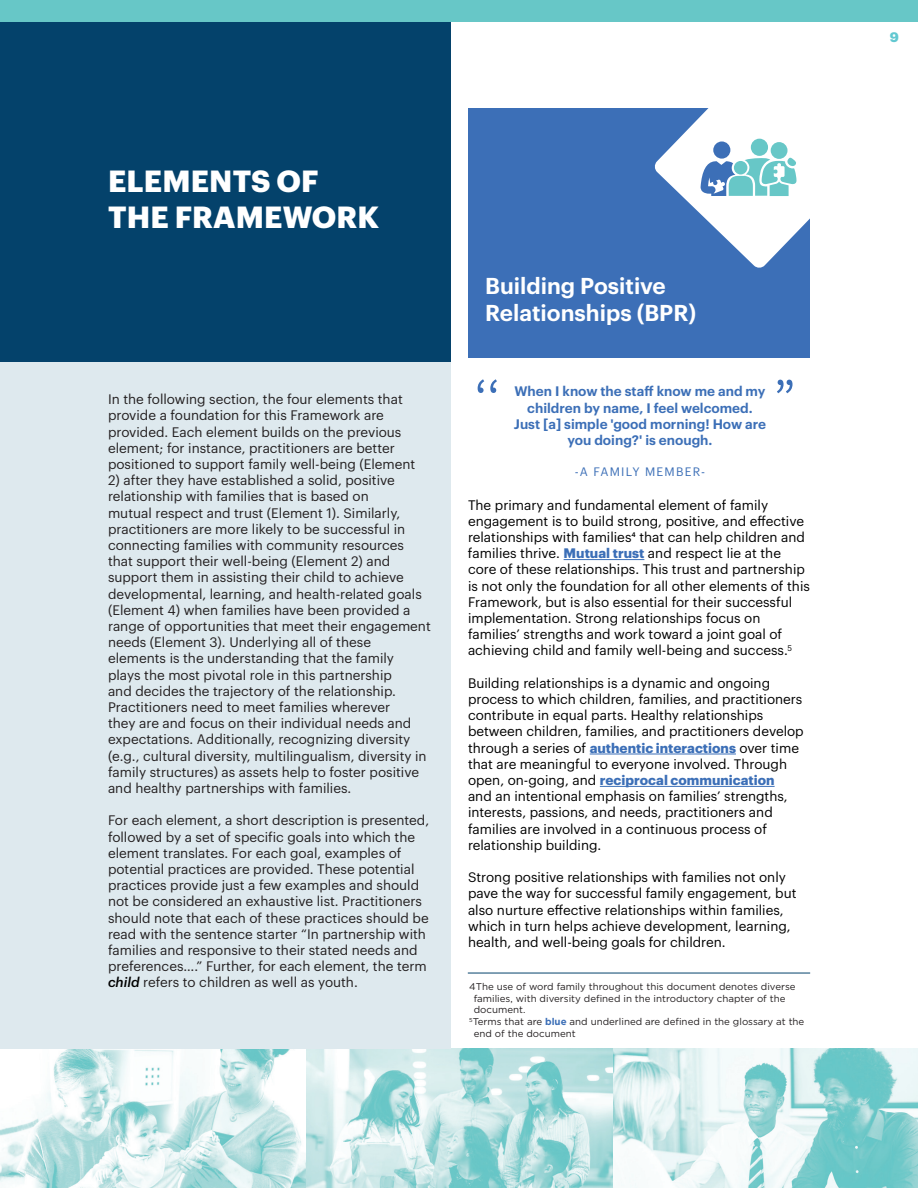
<style>
.page{position:relative;width:918px;height:1188px;background:#fff}
.page>*{position:absolute;margin:0;border:0;box-sizing:border-box;transform-origin:0 0}
.t1{font:51px "Source Sans Pro";color:#3c6fb7}
.t2{font:700 30px/36px "Graphik";letter-spacing:.005em;color:#fff}
.t3{font:600 22.5px/27px "Graphik";color:#fff}
.t4{font:13.5px/16.2px "Graphik";color:#231f20}
.t5{font:13.5px/16.2px "Graphik";color:#000}
.t6{font:600 13.5px/16.2px "Graphik";color:#3c6fb7;text-align:center}
.t7{font:700 13.5px "Graphik";color:#62c8d1}
.t8{font:12px "Graphik";letter-spacing:.1em;color:#3c6fb7}
.t9{font:9.75px/11.7px "Gotham";color:#231f20}
.s1{font-weight:500;font-style:italic;color:#000}
.s2{font-weight:700;color:#3c6fb7}
</style>
<div class="page">
<img style="left:0;top:1049px;width:918px;height:139px">
<div style="left:0;top:0;width:918px;height:22px;background:#67c7c7"></div>
<div style="left:0;top:361px;width:450px;height:688px;background:#dee9ee"></div>
<hr style="left:600px;top:786px;width:175px;height:1px;background:#3c6fb7">
<hr style="left:590px;top:754px;width:146px;height:1px;background:#3c6fb7">
<hr style="left:564px;top:559px;width:80px;height:1px;background:#3c6fb7">
<hr style="left:468px;top:973px;width:342px;height:1px;background:#04426b">
<div style="left:468px;top:108px;width:342px;height:250px;background:#3c6fb7"></div>
<svg style="left:654px;top:108px;width:156px;height:160px;fill:#fff"></svg>
<div style="left:751px;top:139px;width:17px;height:17px;background:#67c7c7;border-radius:50%"></div>
<div style="left:771px;top:142px;width:17px;height:17px;background:#67c7c7;border-radius:50%"></div>
<div style="left:713px;top:141px;width:17px;height:18px;background:#3c6fb7;border-radius:50%"></div>
<svg style="left:700px;top:158px;width:97px;height:38px"></svg>
<div style="left:0;top:22px;width:450px;height:339px;background:#04426b"></div>
<h2 class="t2" style="left:108px;top:161px;width:273px">ELEMENTS OF<br>THE FRAMEWORK</h2>
<p class="t4" style="left:108px;top:390px;width:309px">In the following section, the four elements that provide a foundation for this Framework are provided. Each element builds on the previous element; for instance, practitioners are better positioned to support family well-being (Element</p>
<p class="t4" style="left:108px;top:471px;width:324px">2) after they have established a solid, positive relationship with families that is based on<br>mutual respect and trust (Element 1). Similarly, practitioners are more likely to be successful in connecting families with community resources that support their well-being (Element 2) and support them in assisting their child to achieve developmental, learning, and health-related goals (Element 4) when families have been provided a range of opportunities that meet their engagement needs (Element 3). Underlying all of these elements is the understanding that the family<br>plays the most pivotal role in this partnership<br>and decides the trajectory of the relationship.<br>Practitioners need to meet families wherever<br>they are and focus on their individual needs and expectations. Additionally, recognizing diversity (e.g., cultural diversity, multilingualism, diversity in family structures) as assets help to foster positive and healthy partnerships with families.</p>
<p class="t4" style="left:108px;top:811px;width:323px">For each element, a short description is presented, followed by a set of specific goals into which the element translates. For each goal, examples of potential practices are provided. These potential practices provide just a few examples and should not be considered an exhaustive list. Practitioners should note that each of these practices should be read with the sentence starter “In partnership with families and responsive to their stated needs and preferences….” Further, for each element, the term <span class="s1">child</span> refers to children as well as youth.</p>
<h3 class="t3" style="left:485px;top:270px;width:212px">Building Positive<br>Relationships (BPR)</h3>
<p class="t1" style="left:475px;top:366px;width:27px">‘‘</p>
<p class="t6" style="left:514px;top:382px;width:253px">When I know the staff know me and my</p>
<p class="t6" style="left:527px;top:399px;width:227px">children by name, I feel welcomed.</p>
<p class="t1" style="left:774px;top:367px;width:23px">”</p>
<p class="t6" style="left:514px;top:415px;width:254px">Just [a] simple 'good morning! How are you doing?' is enough.</p>
<p class="t8" style="left:575px;top:462px;width:132px">-A FAMILY MEMBER-</p>
<p class="t5" style="left:468px;top:496px;width:343px">The primary and fundamental element of family engagement is to build strong, positive, and effective relationships with families4 that can help children and families thrive. <span class="s2">Mutual trust</span> and respect lie at the core of these relationships. This trust and partnership is not only the foundation for all other elements of this Framework, but is also essential for their successful implementation. Strong relationships focus on families’ strengths and work toward a joint goal of achieving child and family well-being and success.<sup>5</sup></p>
<p class="t5" style="left:468px;top:674px;width:337px">Building relationships is a dynamic and ongoing process to which children, families, and practitioners contribute in equal parts. Healthy relationships between children, families, and practitioners develop through a series of <span class="s2">authentic interactions</span> over time that are meaningful to everyone involved. Through open, on-going, and <span class="s2">reciprocal communication<br></span>and an intentional emphasis on families’ strengths, interests, passions, and needs, practitioners and families are involved in a continuous process of relationship building.</p>
<p class="t5" style="left:468px;top:868px;width:330px">Strong positive relationships with families not only pave the way for successful family engagement, but also nurture effective relationships within families, which in turn helps achieve development, learning, health, and well-being goals for children.</p>
<p class="t9" style="left:474px;top:980px;width:323px;text-indent:-5px">4The use of word family throughout this document denotes diverse families, with diversity defined in the introductory chapter of the document.</p>
<p class="t9" style="left:474px;top:1015px;width:332px;text-indent:-5px"><sup>5</sup>Terms that are <span class="s2">blue</span> and underlined are defined in the glossary at the end of the document</p>
<p class="t7" style="left:890px;top:27px;width:11px">9</p>
</div>
